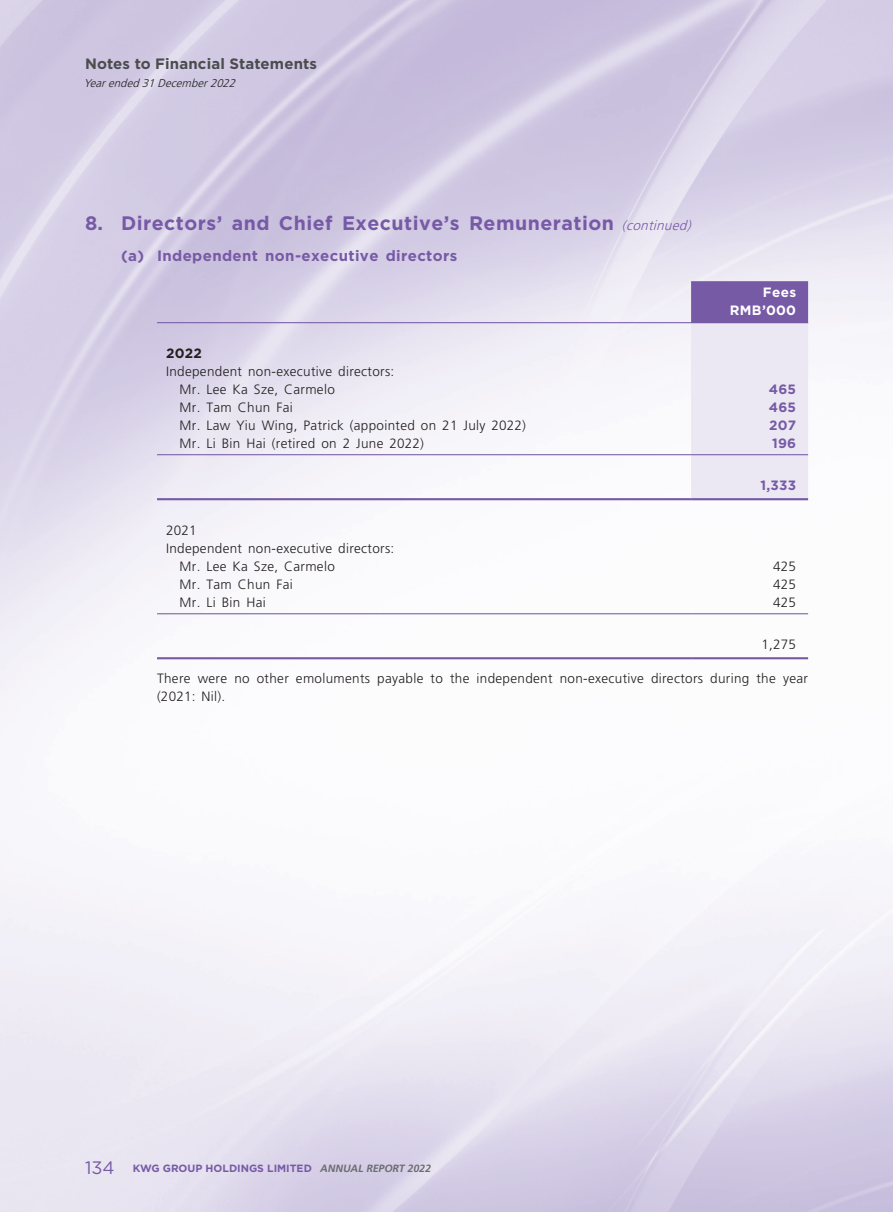
<style>
.page{position:relative;width:893px;height:1212px;background:#fff}
.page>*{position:absolute;margin:0;border:0;box-sizing:border-box;transform-origin:0 0}
._03_H1{font:700 19.5px "Gotham";letter-spacing:.025em;color:#775aa6}
._04___H2{font:700 15px "Gotham";letter-spacing:.025em;color:#775aa6}
.t1{font:700 15px "Gotham";letter-spacing:.01em;color:#4b4c4d}
._15_Table_Stub{font:300 13.5px "Frutiger LT Std";letter-spacing:.025em;color:#231f20}
._13_____P4{font:300 13.5px/18px "Frutiger LT Std";letter-spacing:.025em;color:#231f20}
._31_table_tab_6pt{font:700 13.5px "Gotham";letter-spacing:.015em;color:#775aa6}
._31_table_tab_6pt-2{font:300 13.5px "Frutiger LT Std";letter-spacing:.015em;color:#231f20}
._31_table_tab_6pt-3{font:700 13.5px "Gotham";letter-spacing:.025em;color:#fff}
._15_Table_Stub-2{font:700 13.5px "Gotham";color:#231f20}
.t2{font:italic 300 11.25px "Frutiger LT Std";color:#231f20}
.t3{font:700 10.5px "Gotham";color:#775aa6}
.s1{font-family:"Frutiger LT Std";font-weight:300;font-style:italic;font-size:13.5px}
.s2{font-weight:400;font-size:18px}
.s3{font-family:"Frutiger LT Std";font-style:italic;color:#6c6d70}
</style>
<div class="page">
<svg style="left:691px;top:281px;width:117px;height:217px;background:#d4cce4"></svg>
<hr style="left:157px;top:322px;width:534px;height:1px;background:#775aa6">
<hr style="left:691px;top:322px;width:117px;height:1px;background:#775aa6">
<hr style="left:157px;top:454px;width:534px;height:1px;background:#775aa6">
<hr style="left:691px;top:454px;width:117px;height:1px;background:#775aa6">
<hr style="left:157px;top:498px;width:534px;height:2px;background:#775aa6">
<hr style="left:691px;top:498px;width:117px;height:2px;background:#775aa6">
<hr style="left:157px;top:613px;width:534px;height:1px;background:#775aa6">
<hr style="left:691px;top:613px;width:117px;height:1px;background:#775aa6">
<hr style="left:157px;top:657px;width:534px;height:2px;background:#775aa6">
<hr style="left:691px;top:657px;width:117px;height:2px;background:#775aa6">
<p class="t1" style="left:85px;top:54px;width:234px">Notes to Financial Statements</p>
<p class="t2" style="left:84px;top:77px;width:156px">Yearended31December2022</p>
<p class="_03_H1" style="left:85px;top:210px;width:611px">8. Directors’ and Chief Executive’s Remuneration <span class="s1">(continued)</span></p>
<p class="_04___H2" style="left:121px;top:246px;width:338px">(a) Independent non-executive directors</p>
<p class="_31_table_tab_6pt-3" style="left:763px;top:284px;width:35px">Fees</p>
<p class="_31_table_tab_6pt-3" style="left:730px;top:302px;width:68px">RMB’000</p>
<p class="_15_Table_Stub-2" style="left:166px;top:344px;width:37px">2022</p>
<p class="_15_Table_Stub" style="left:166px;top:363px;width:230px">Independent non-executive directors:</p>
<p class="_15_Table_Stub" style="left:180px;top:381px;width:157px">Mr. Lee Ka Sze, Carmelo</p>
<p class="_31_table_tab_6pt" style="left:769px;top:380px;width:29px">465</p>
<p class="_15_Table_Stub" style="left:180px;top:399px;width:115px">Mr. Tam Chun Fai</p>
<p class="_31_table_tab_6pt" style="left:769px;top:398px;width:29px">465</p>
<p class="_15_Table_Stub" style="left:180px;top:417px;width:348px">Mr. Law Yiu Wing, Patrick (appointed on 21 July 2022)</p>
<p class="_31_table_tab_6pt" style="left:769px;top:416px;width:29px">207</p>
<p class="_15_Table_Stub" style="left:180px;top:435px;width:246px">Mr. Li Bin Hai (retired on 2 June 2022)</p>
<p class="_31_table_tab_6pt" style="left:772px;top:434px;width:25px">196</p>
<p class="_31_table_tab_6pt" style="left:761px;top:476px;width:37px">1,333</p>
<p class="_15_Table_Stub" style="left:166px;top:522px;width:32px">2021</p>
<p class="_15_Table_Stub" style="left:166px;top:540px;width:230px">Independent non-executive directors:</p>
<p class="_15_Table_Stub" style="left:180px;top:558px;width:157px">Mr. Lee Ka Sze, Carmelo</p>
<p class="_31_table_tab_6pt-2" style="left:773px;top:558px;width:24px">425</p>
<p class="_15_Table_Stub" style="left:180px;top:576px;width:115px">Mr. Tam Chun Fai</p>
<p class="_31_table_tab_6pt-2" style="left:773px;top:576px;width:24px">425</p>
<p class="_15_Table_Stub" style="left:180px;top:594px;width:88px">Mr. Li Bin Hai</p>
<p class="_31_table_tab_6pt-2" style="left:773px;top:594px;width:24px">425</p>
<p class="_31_table_tab_6pt-2" style="left:762px;top:636px;width:36px">1,275</p>
<p class="_13_____P4" style="left:157px;top:670px;width:652px">There were no other emoluments payable to the independent non-executive directors during the year (2021: Nil).</p>
<p class="t3" style="left:85px;top:1162px;width:349px"><span class="s2">134</span> KWG GROUP HOLDINGS LIMITED <span class="s3">ANNUAL REPORT 2022</span></p>
</div>
